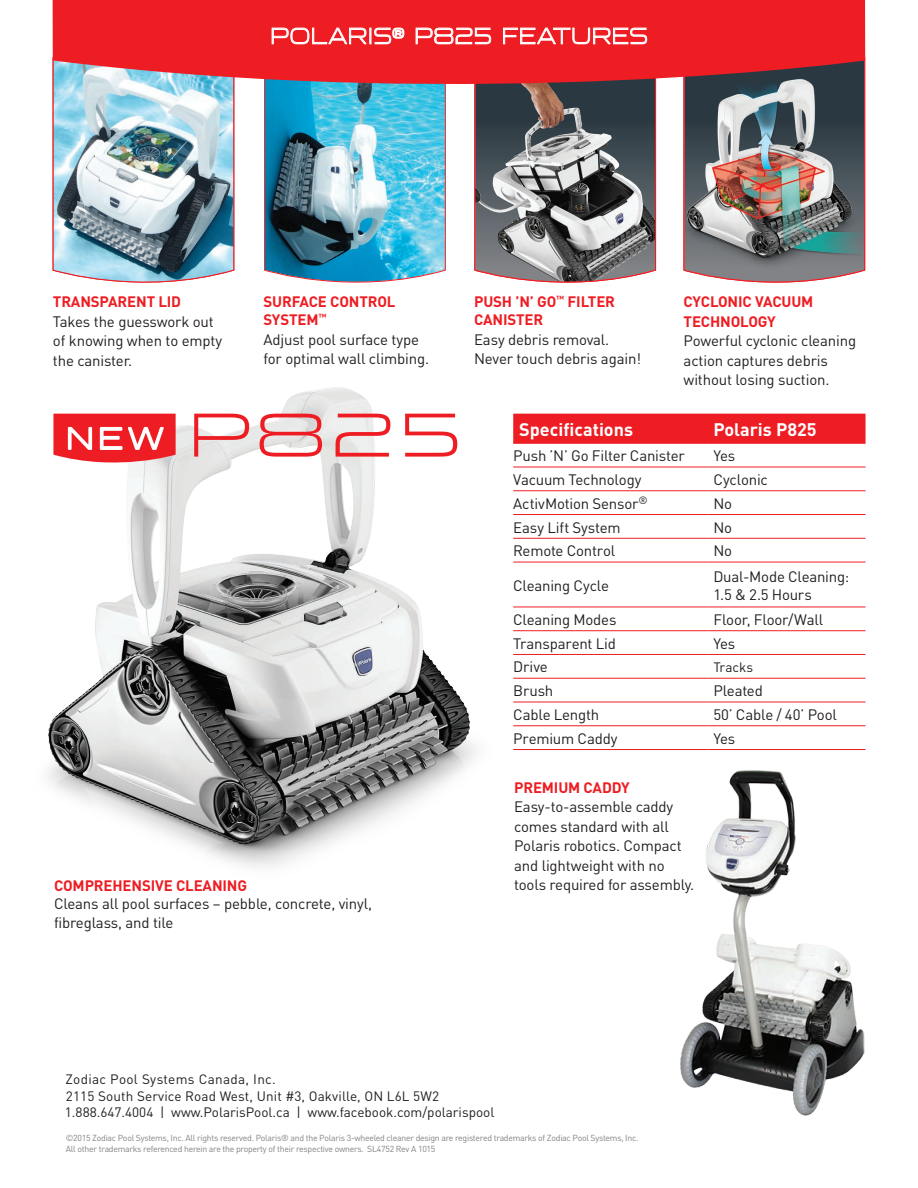
<style>
.page{position:relative;width:918px;height:1188px;background:#fff}
.page>*{position:absolute;margin:0;border:0;box-sizing:border-box;transform-origin:0 0}
.Paragraph_Style_1{font:61.35px "House Movements Runway";color:#ee1d23}
.Paragraph_Style_1-2{font:22.5px "House Movements Runway";letter-spacing:-.055em;color:#fff;scale:.8 1}
.Polaris_Subhead{font:700 18px "DIN";color:#fff}
.Paragraph_Style_1-3{font:15px/19.5px "DIN";letter-spacing:-.01em;color:#231f20}
.Polaris_Body{font:15px/18px "DIN";letter-spacing:-.015em;color:#231f20}
.Paragraph_Style_1-4{font:700 15px/18px "DIN";letter-spacing:-.01em;color:#ee1d23}
.Corporate_Informatio{font:13.5px "DIN";letter-spacing:.01em;color:#231f20}
.Polaris_Body-2{font:13.5px "DIN";letter-spacing:-.01em;color:#231f20}
.t1{font:8.7px/10.2px "DIN";letter-spacing:-.03em;color:#808285}
.s1{font-weight:700;color:#ee1d23}
</style>
<div class="page">
<img style="left:683px;top:57px;width:183px;height:226px">
<svg style="left:474px;top:113px;width:182px;height:170px"></svg>
<svg style="left:264px;top:113px;width:182px;height:170px"></svg>
<img style="left:52px;top:57px;width:183px;height:226px">
<svg style="left:53px;top:0;width:812px;height:113px;fill:#ee1d23"></svg>
<svg style="left:272px;top:28px;width:132px;height:16px"></svg>
<svg style="left:416px;top:28px;width:75px;height:16px"></svg>
<svg style="left:503px;top:28px;width:144px;height:16px"></svg>
<img style="left:47px;top:387px;width:429px;height:480px">
<svg style="left:53px;top:414px;width:123px;height:58px"></svg>
<div style="left:513px;top:414px;width:353px;height:29px;background:#ee1d23"></div>
<hr style="left:513px;top:443px;width:194px;height:1px;background:#ee1d23">
<hr style="left:513px;top:538px;width:194px;height:1px;background:#ee1d23">
<hr style="left:707px;top:443px;width:159px;height:1px;background:#ee1d23">
<hr style="left:707px;top:538px;width:159px;height:1px;background:#ee1d23">
<hr style="left:513px;top:467px;width:194px;height:1px;background:#ee1d23">
<hr style="left:707px;top:467px;width:159px;height:1px;background:#ee1d23">
<hr style="left:513px;top:490px;width:194px;height:1px;background:#ee1d23">
<hr style="left:707px;top:490px;width:159px;height:1px;background:#ee1d23">
<hr style="left:513px;top:562px;width:194px;height:1px;background:#ee1d23">
<hr style="left:707px;top:562px;width:159px;height:1px;background:#ee1d23">
<hr style="left:513px;top:607px;width:194px;height:1px;background:#ee1d23">
<hr style="left:707px;top:607px;width:159px;height:1px;background:#ee1d23">
<hr style="left:513px;top:630px;width:194px;height:1px;background:#ee1d23">
<hr style="left:513px;top:654px;width:194px;height:1px;background:#ee1d23">
<hr style="left:513px;top:678px;width:194px;height:1px;background:#ee1d23">
<hr style="left:707px;top:630px;width:159px;height:1px;background:#ee1d23">
<hr style="left:707px;top:654px;width:159px;height:1px;background:#ee1d23">
<hr style="left:707px;top:678px;width:159px;height:1px;background:#ee1d23">
<hr style="left:513px;top:702px;width:194px;height:1px;background:#ee1d23">
<hr style="left:707px;top:702px;width:159px;height:1px;background:#ee1d23">
<hr style="left:513px;top:725px;width:194px;height:1px;background:#ee1d23">
<hr style="left:513px;top:749px;width:194px;height:1px;background:#ee1d23">
<hr style="left:707px;top:725px;width:159px;height:1px;background:#ee1d23">
<hr style="left:707px;top:749px;width:159px;height:1px;background:#ee1d23">
<hr style="left:513px;top:514px;width:194px;height:1px;background:#ee1d23">
<hr style="left:707px;top:514px;width:159px;height:1px;background:#ee1d23">
<img style="left:680px;top:770px;width:185px;height:346px">
<p class="Paragraph_Style_1-2" style="left:269px;top:21px;width:475px">POLARIS® P825 FEATURES</p>
<p class="Paragraph_Style_1-4" style="left:53px;top:292px;width:130px">TRANSPARENT LID</p>
<p class="Paragraph_Style_1-3" style="left:53px;top:311px;width:171px">Takes the guesswork out of knowing when to empty the canister.</p>
<p class="Paragraph_Style_1-4" style="left:264px;top:292px;width:134px">SURFACE CONTROL<br>SYSTEM<sup>™</sup></p>
<p class="Paragraph_Style_1-3" style="left:264px;top:329px;width:167px">Adjust pool surface type for optimal wall climbing.</p>
<p class="Paragraph_Style_1-4" style="left:474px;top:292px;width:142px">PUSH ’N’ GO<sup>™</sup> FILTER<br>CANISTER</p>
<p class="Paragraph_Style_1-3" style="left:474px;top:329px;width:168px">Easy debris removal.<br>Never touch debris again!</p>
<p class="Paragraph_Style_1-4" style="left:684px;top:291px;width:131px;line-height:19.5px">CYCLONIC VACUUM<br>TECHNOLOGY</p>
<p class="Paragraph_Style_1-3" style="left:684px;top:331px;width:174px">Powerful cyclonic cleaning action captures debris without losing suction.</p>
<p class="Paragraph_Style_1" style="left:185px;top:395px;width:280px">P825</p>
<p class="Polaris_Subhead" style="left:519px;top:417px;width:115px">Specifications</p>
<p class="Polaris_Subhead" style="left:713px;top:417px;width:105px">Polaris P825</p>
<p class="Polaris_Body" style="left:513px;top:447px;width:173px">Push ’N’ Go Filter Canister</p>
<p class="Polaris_Body" style="left:713px;top:447px;width:24px">Yes</p>
<p class="Polaris_Body" style="left:513px;top:470px;width:130px">Vacuum Technology</p>
<p class="Polaris_Body" style="left:713px;top:470px;width:56px">Cyclonic</p>
<p class="Polaris_Body" style="left:513px;top:494px;width:136px">ActivMotion Sensor<sup>®</sup></p>
<p class="Polaris_Body" style="left:713px;top:494px;width:20px">No</p>
<p class="Polaris_Body" style="left:513px;top:518px;width:109px">Easy Lift System</p>
<p class="Polaris_Body" style="left:713px;top:518px;width:20px">No</p>
<p class="Polaris_Body" style="left:513px;top:542px;width:103px">Remote Control</p>
<p class="Polaris_Body" style="left:713px;top:542px;width:20px">No</p>
<p class="Polaris_Body" style="left:513px;top:576px;width:97px">Cleaning Cycle</p>
<p class="Polaris_Body" style="left:713px;top:567px;width:137px">Dual-Mode Cleaning:<br>1.5 &amp; 2.5 Hours</p>
<p class="Polaris_Body" style="left:513px;top:610px;width:105px">Cleaning Modes</p>
<p class="Polaris_Body" style="left:713px;top:610px;width:111px">Floor, Floor/Wall</p>
<p class="Polaris_Body" style="left:513px;top:634px;width:104px">Transparent Lid</p>
<p class="Polaris_Body" style="left:713px;top:634px;width:24px">Yes</p>
<p class="Polaris_Body" style="left:513px;top:658px;width:36px">Drive</p>
<p class="Polaris_Body-2" style="left:713px;top:659px;width:41px">Tracks</p>
<p class="Polaris_Body" style="left:513px;top:682px;width:42px">Brush</p>
<p class="Polaris_Body" style="left:713px;top:682px;width:51px">Pleated</p>
<p class="Polaris_Body" style="left:513px;top:705px;width:88px">Cable Length</p>
<p class="Polaris_Body" style="left:713px;top:705px;width:125px">50’ Cable / 40’ Pool</p>
<p class="Polaris_Body" style="left:513px;top:729px;width:106px">Premium Caddy</p>
<p class="Polaris_Body" style="left:713px;top:729px;width:24px">Yes</p>
<p class="Paragraph_Style_1-3" style="left:54px;top:876px;width:320px;line-height:18px"><span class="s1">COMPREHENSIVE CLEANING<br></span>Cleans all pool surfaces – pebble, concrete, vinyl,</p>
<p class="Paragraph_Style_1-3" style="left:54px;top:913px;width:121px">fibreglass, and tile</p>
<p class="Paragraph_Style_1-4" style="left:514px;top:778px;width:117px">PREMIUM CADDY</p>
<p class="Paragraph_Style_1-3" style="left:514px;top:797px;width:182px">Easy-to-assemble caddy comes standard with all<br>Polaris robotics. Compact and lightweight with no tools required for assembly.</p>
<p class="Corporate_Informatio" style="left:65px;top:1071px;width:212px">Zodiac Pool Systems Canada, Inc.</p>
<p class="Corporate_Informatio" style="left:66px;top:1087px;width:375px">2115 South Service Road West, Unit #3, Oakville, ON L6L 5W2</p>
<p class="Corporate_Informatio" style="left:65px;top:1104px;width:431px">1.888.647.4004 | www.PolarisPool.ca | www.facebook.com/polarispool</p>
<p class="t1" style="left:66px;top:1133px;width:574px">©2015 Zodiac Pool Systems, Inc. All rights reserved. Polaris® and the Polaris 3-wheeled cleaner design are registered trademarks of Zodiac Pool Systems, Inc.<br>All other trademarks referenced herein are the property of their respective owners. SL4752 Rev A 1015</p>
</div>
